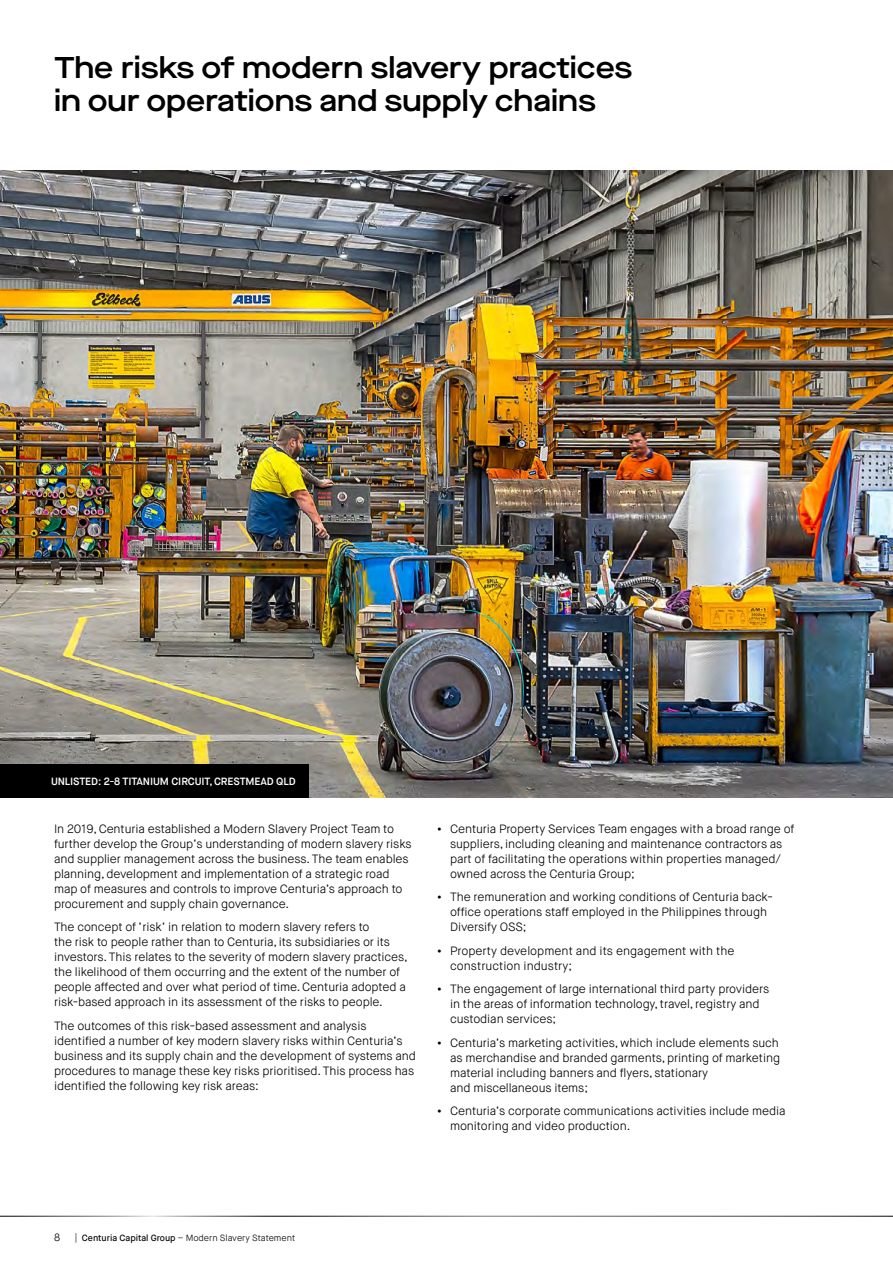
<style>
.page{position:relative;width:893px;height:1263px;background:#fff}
.page>*{position:absolute;margin:0;border:0;box-sizing:border-box;transform-origin:0 0}
.t1{font:600 30px/33px "Maison Neue Extended";color:#000}
.t2{font:300 12px/15px "Maison Neue";letter-spacing:-.01em;color:#000}
.t3{font:600 10.5px "Maison Neue";letter-spacing:-.01em;color:#fff}
.t4{font:300 10.5px "Maison Neue";color:#000}
.t5{font:300 9px "Maison Neue";color:#000}
.s1{font-weight:700}
.s2{font-weight:500}
</style>
<div class="page">
<img style="left:0;top:170px;width:893px;height:627px">
<div style="left:0;top:764px;width:308px;height:33px;background:#000"></div>
<h1 class="t1" style="left:54px;top:50px;width:580px">The risks of modern slavery practices in our operations and supply chains</h1>
<p class="t3" style="left:51px;top:774px;width:246px">UNLISTED: 2-8 TITANIUM CIRCUIT, CRESTMEAD QLD</p>
<p class="t2" style="left:54px;top:821px;width:359px">In 2019,Centuria established a Modern Slavery Project Team to further develop the Group’s understanding of modern slavery risks and supplier management across the business. The team enables planning, development and implementation of a strategic road map of measures and controls to improve Centuria’s approach to procurement and supply chain governance.</p>
<p class="t2" style="left:54px;top:920px;width:355px">The concept of ‘risk’ in relation to modern slavery refers to<br>the risk to people rather than to Centuria, its subsidiaries or its investors. This relates to the severity of modern slavery practices, the likelihood of them occurring and the extent of the number of people affected and over what period of time. Centuria adopted a risk-based approach in its assessment of the risks to people.</p>
<p class="t2" style="left:54px;top:1018px;width:364px">The outcomes of this risk-based assessment and analysis identified a number of key modern slavery risks within Centuria’s business and its supply chain and the development of systems and procedures to manage these key risks prioritised. This process has identified the following key risk areas:</p>
<p class="t2" style="left:450px;top:821px;width:346px;text-indent:-13px"><span class="s1">•</span> Centuria Property Services Team engages with a broad range of suppliers, including cleaning and maintenance contractors as part of facilitating the operations within properties managed/ owned across the Centuria Group;</p>
<p class="t2" style="left:450px;top:890px;width:324px;text-indent:-13px"><span class="s1">•</span> The remuneration and working conditions of Centuria back&shy;office operations staff employed in the Philippines through<br>Diversify OSS;</p>
<p class="t2" style="left:450px;top:943px;width:286px;text-indent:-13px"><span class="s1">•</span> Property development and its engagement with the construction industry;</p>
<p class="t2" style="left:450px;top:982px;width:321px;text-indent:-13px"><span class="s1">•</span> The engagement of large international third party providers in the areas of information technology, travel, registry and custodian services;</p>
<p class="t2" style="left:450px;top:1035px;width:331px;text-indent:-13px"><span class="s1">•</span> Centuria’s marketing activities, which include elements such as merchandise and branded garments, printing of marketing material including banners and flyers, stationary<br>and miscellaneous items;</p>
<p class="t2" style="left:450px;top:1104px;width:337px;text-indent:-13px"><span class="s1">•</span> Centuria’s corporate communications activities include media monitoring and video production.</p>
<p class="t4" style="left:54px;top:1231px;width:8px">8</p>
<p class="t5" style="left:75px;top:1232px;width:222px">| <span class="s2">Centuria Capital Group</span> – Modern Slavery Statement</p>
</div>
